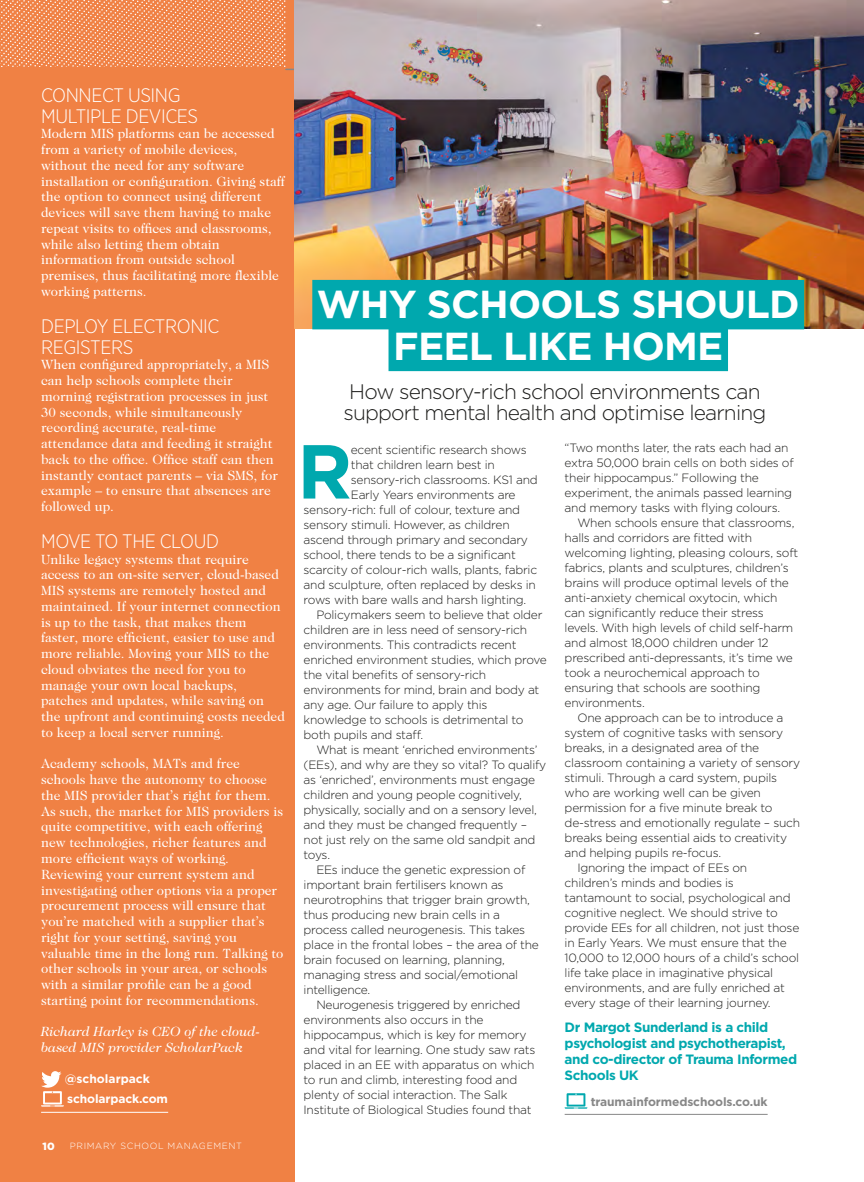
<style>
.page{position:relative;width:864px;height:1182px;background:#fff}
.page>*{position:absolute;margin:0;border:0;box-sizing:border-box;transform-origin:0 0}
.t1{font:700 76.35px "Gotham";color:#00a8ae}
.t2{font:700 39px/41.7px "Gotham";letter-spacing:-.02em;color:#fff;text-align:center}
.t3{font:300 21px/21px "Gotham";letter-spacing:-.04em;color:#1d1d1b}
.t4{font:300 19.5px/21px "Gotham Narrow";letter-spacing:-.02em;color:#fff}
.t5{font:13.5px/15.8px "Caslon Two Twenty Four";color:#fff}
.t6{font:700 13.5px/15.8px "Gotham";letter-spacing:-.03em;color:#00a8ae}
.t7{font:italic 13.5px/15.8px "Caslon Two Twenty Four";color:#fff}
.t8{font:300 12px/15px "Gotham";letter-spacing:-.02em;color:#1d1d1b}
.t9{font:700 12px "Gotham";letter-spacing:-.01em;color:#878787}
.t10{font:700 12px/20px "Gotham";letter-spacing:-.01em;color:#fff}
.t11{font:900 10.5px "Gotham";color:#fff}
.t12{font:300 9px "Gotham";letter-spacing:.07em;color:#fff}
</style>
<div class="page">
<div style="left:0;top:0;width:295px;height:1182px;background:#f08144"></div>
<hr style="left:286px;top:69px;width:577px;height:1px;background:#878787">
<hr style="left:564px;top:1114px;width:203px;height:1px;background:#878787">
<svg style="left:564px;top:1093px;width:23px;height:16px"></svg>
<img style="left:294px;top:0;width:569px;height:328px">
<div style="left:312px;top:280px;width:491px;height:49px;background:#00a8ae"></div>
<div style="left:388px;top:322px;width:339px;height:49px;background:#00a8ae"></div>
<hr style="left:41px;top:1112px;width:127px;height:1px;background:#fff">
<svg style="left:41px;top:1071px;width:23px;height:36px"></svg>
<svg style="left:0;top:0;width:285px;height:67px"></svg>
<h3 class="t4" style="left:41px;top:84px;width:159px">CONNECT USING<br>MULTIPLE DEVICES</h3>
<p class="t5" style="left:41px;top:126px;width:245px">Modern MIS platforms can be accessed from a variety of mobile devices, without the need for any software installation or configuration. Giving staff the option to connect using different devices will save them having to make repeat visits to offices and classrooms, while also letting them obtain information from outside school premises, thus facilitating more flexible working patterns.</p>
<h3 class="t4" style="left:41px;top:315px;width:180px">DEPLOY ELECTRONIC<br>REGISTERS</h3>
<p class="t5" style="left:41px;top:357px;width:238px">When configured appropriately, a MIS can help schools complete their morning registration processes in just 30 seconds, while simultaneously recording accurate, real-time attendance data and feeding it straight back to the office. Office staff can then instantly contact parents – via SMS, for example – to ensure that absences are followed up.</p>
<h3 class="t4" style="left:41px;top:530px;width:179px">MOVE TO THE CLOUD</h3>
<p class="t5" style="left:41px;top:551px;width:245px">Unlike legacy systems that require access to an on-site server, cloud-based MIS systems are remotely hosted and maintained. If your internet connection is up to the task, that makes them faster, more efficient, easier to use and more reliable. Moving your MIS to the cloud obviates the need for you to manage your own local backups, patches and updates, while saving on the upfront and continuing costs needed to keep a local server running.</p>
<p class="t5" style="left:41px;top:756px;width:244px">Academy schools, MATs and free schools have the autonomy to choose the MIS provider that’s right for them.<br>As such, the market for MIS providers is quite competitive, with each offering new technologies, richer features and more efficient ways of working.<br>Reviewing your current system and investigating other options via a proper procurement process will ensure that you’re matched with a supplier that’s right for your setting, saving you valuable time in the long run. Talking to other schools in your area, or schools with a similar profile can be a good starting point for recommendations.</p>
<p class="t7" style="left:41px;top:1024px;width:221px">Richard Harley is CEO of the cloud&shy;based MIS provider ScholarPack</p>
<p class="t10" style="left:65px;top:1069px;width:105px">@scholarpack scholarpack.com</p>
<p class="t11" style="left:42px;top:1139px;width:14px">10</p>
<p class="t12" style="left:70px;top:1140px;width:173px">PRIMARY SCHOOL MANAGEMENT</p>
<h2 class="t2" style="left:317px;top:283px;width:484px">WHY SCHOOLS SHOULD<br>FEEL LIKE HOME</h2>
<h3 class="t3" style="left:343px;top:381px;width:424px">How sensory-rich school environments can support mental health and optimise learning</h3>
<p class="t8" style="left:564px;top:440px;width:230px">“Two months later, the rats each had an extra 50,000 brain cells on both sides of their hippocampus.” Following the experiment, the animals passed learning and memory tasks with flying colours.</p>
<p class="t8" style="left:564px;top:515px;width:235px;text-indent:13px">When schools ensure that classrooms, halls and corridors are fitted with welcoming lighting, pleasing colours, soft fabrics, plants and sculptures, children’s brains will produce optimal levels of the anti-anxiety chemical oxytocin, which can significantly reduce their stress levels. With high levels of child self-harm and almost 18,000 children under 12 prescribed anti-depressants, it’s time we took a neurochemical approach to ensuring that schools are soothing environments.</p>
<p class="t8" style="left:577px;top:710px;width:207px">One approach can be to introduce a</p>
<p class="t8" style="left:564px;top:725px;width:220px">system of cognitive tasks with sensory</p>
<p class="t8" style="left:564px;top:740px;width:196px">breaks, in a designated area of the</p>
<p class="t8" style="left:564px;top:755px;width:237px">classroom containing a variety of sensory</p>
<p class="t8" style="left:564px;top:770px;width:214px">stimuli. Through a card system, pupils</p>
<p class="t8" style="left:564px;top:785px;width:198px">who are working well can be given</p>
<p class="t8" style="left:564px;top:800px;width:209px">permission for a five minute break to</p>
<p class="t8" style="left:564px;top:815px;width:237px">de-stress and emotionally regulate – such</p>
<p class="t8" style="left:564px;top:830px;width:224px">breaks being essential aids to creativity</p>
<p class="t8" style="left:564px;top:845px;width:158px">and helping pupils re-focus.</p>
<p class="t8" style="left:577px;top:860px;width:171px">Ignoring the impact of EEs on</p>
<p class="t8" style="left:564px;top:875px;width:171px">children’s minds and bodies is</p>
<p class="t8" style="left:564px;top:890px;width:227px">tantamount to social, psychological and</p>
<p class="t8" style="left:564px;top:905px;width:214px">cognitive neglect. We should strive to</p>
<p class="t8" style="left:564px;top:920px;width:236px">provide EEs for all children, not just those</p>
<p class="t8" style="left:564px;top:935px;width:223px">in Early Years. We must ensure that the</p>
<p class="t8" style="left:564px;top:950px;width:236px">10,000 to 12,000 hours of a child’s school</p>
<p class="t8" style="left:564px;top:965px;width:210px">life take place in imaginative physical</p>
<p class="t8" style="left:564px;top:980px;width:222px">environments, and are fully enriched at</p>
<p class="t8" style="left:564px;top:995px;width:207px">every stage of their learning journey.</p>
<p class="t6" style="left:564px;top:1019px;width:234px">Dr Margot Sunderland is a child psychologist and psychotherapist, and co-director of Trauma Informed<br>Schools UK</p>
<p class="t9" style="left:590px;top:1093px;width:178px">traumainformedschools.co.uk</p>
<h1 class="t1" style="left:297px;top:421px;width:57px">R</h1>
<p class="t8" style="left:350px;top:441px;width:177px">ecent scientific research shows</p>
<p class="t8" style="left:350px;top:456px;width:145px">that children learn best in</p>
<p class="t8" style="left:350px;top:471px;width:188px">sensory-rich classrooms. KS1 and</p>
<p class="t8" style="left:350px;top:486px;width:166px">Early Years environments are</p>
<p class="t8" style="left:303px;top:501px;width:218px">sensory-rich: full of colour, texture and</p>
<p class="t8" style="left:303px;top:516px;width:207px">sensory stimuli. However, as children</p>
<p class="t8" style="left:303px;top:531px;width:226px">ascend through primary and secondary</p>
<p class="t8" style="left:303px;top:546px;width:214px">school, there tends to be a significant</p>
<p class="t8" style="left:303px;top:561px;width:235px">scarcity of colour-rich walls, plants, fabric</p>
<p class="t8" style="left:303px;top:576px;width:234px">and sculpture, often replaced by desks in</p>
<p class="t8" style="left:303px;top:591px;width:224px">rows with bare walls and harsh lighting.</p>
<p class="t8" style="left:316px;top:606px;width:227px">Policymakers seem to believe that older</p>
<p class="t8" style="left:303px;top:621px;width:225px">children are in less need of sensory-rich</p>
<p class="t8" style="left:303px;top:636px;width:214px">environments. This contradicts recent</p>
<p class="t8" style="left:303px;top:651px;width:245px">enriched environment studies, which prove</p>
<p class="t8" style="left:303px;top:666px;width:184px">the vital benefits of sensory-rich</p>
<p class="t8" style="left:303px;top:681px;width:237px">environments for mind, brain and body at</p>
<p class="t8" style="left:303px;top:696px;width:185px">any age. Our failure to apply this</p>
<p class="t8" style="left:303px;top:711px;width:221px">knowledge to schools is detrimental to</p>
<p class="t8" style="left:303px;top:726px;width:121px">both pupils and staff.</p>
<p class="t8" style="left:316px;top:741px;width:223px">What is meant ‘enriched environments’</p>
<p class="t8" style="left:303px;top:756px;width:244px">(EEs), and why are they so vital? To qualify</p>
<p class="t8" style="left:303px;top:771px;width:233px">as ‘enriched’, environments must engage</p>
<p class="t8" style="left:303px;top:786px;width:220px">children and young people cognitively,</p>
<p class="t8" style="left:303px;top:801px;width:235px">physically, socially and on a sensory level,</p>
<p class="t8" style="left:303px;top:816px;width:225px">and they must be changed frequently –</p>
<p class="t8" style="left:303px;top:831px;width:233px">not just rely on the same old sandpit and</p>
<p class="t8" style="left:303px;top:846px;width:28px">toys.</p>
<p class="t8" style="left:316px;top:861px;width:210px">EEs induce the genetic expression of</p>
<p class="t8" style="left:303px;top:876px;width:201px">important brain fertilisers known as</p>
<p class="t8" style="left:303px;top:891px;width:228px">neurotrophins that trigger brain growth,</p>
<p class="t8" style="left:303px;top:906px;width:198px">thus producing new brain cells in a</p>
<p class="t8" style="left:303px;top:921px;width:223px">process called neurogenesis. This takes</p>
<p class="t8" style="left:303px;top:936px;width:237px">place in the frontal lobes – the area of the</p>
<p class="t8" style="left:303px;top:951px;width:203px">brain focused on learning, planning,</p>
<p class="t8" style="left:303px;top:966px;width:216px">managing stress and social/emotional</p>
<p class="t8" style="left:303px;top:981px;width:68px">intelligence.</p>
<p class="t8" style="left:316px;top:996px;width:205px">Neurogenesis triggered by enriched</p>
<p class="t8" style="left:303px;top:1011px;width:181px">environments also occurs in the</p>
<p class="t8" style="left:303px;top:1026px;width:224px">hippocampus, which is key for memory</p>
<p class="t8" style="left:303px;top:1041px;width:233px">and vital for learning. One study saw rats</p>
<p class="t8" style="left:303px;top:1056px;width:232px">placed in an EE with apparatus on which</p>
<p class="t8" style="left:303px;top:1071px;width:215px">to run and climb, interesting food and</p>
<p class="t8" style="left:303px;top:1086px;width:205px">plenty of social interaction. The Salk</p>
<p class="t8" style="left:303px;top:1101px;width:229px">Institute of Biological Studies found that</p>
</div>
